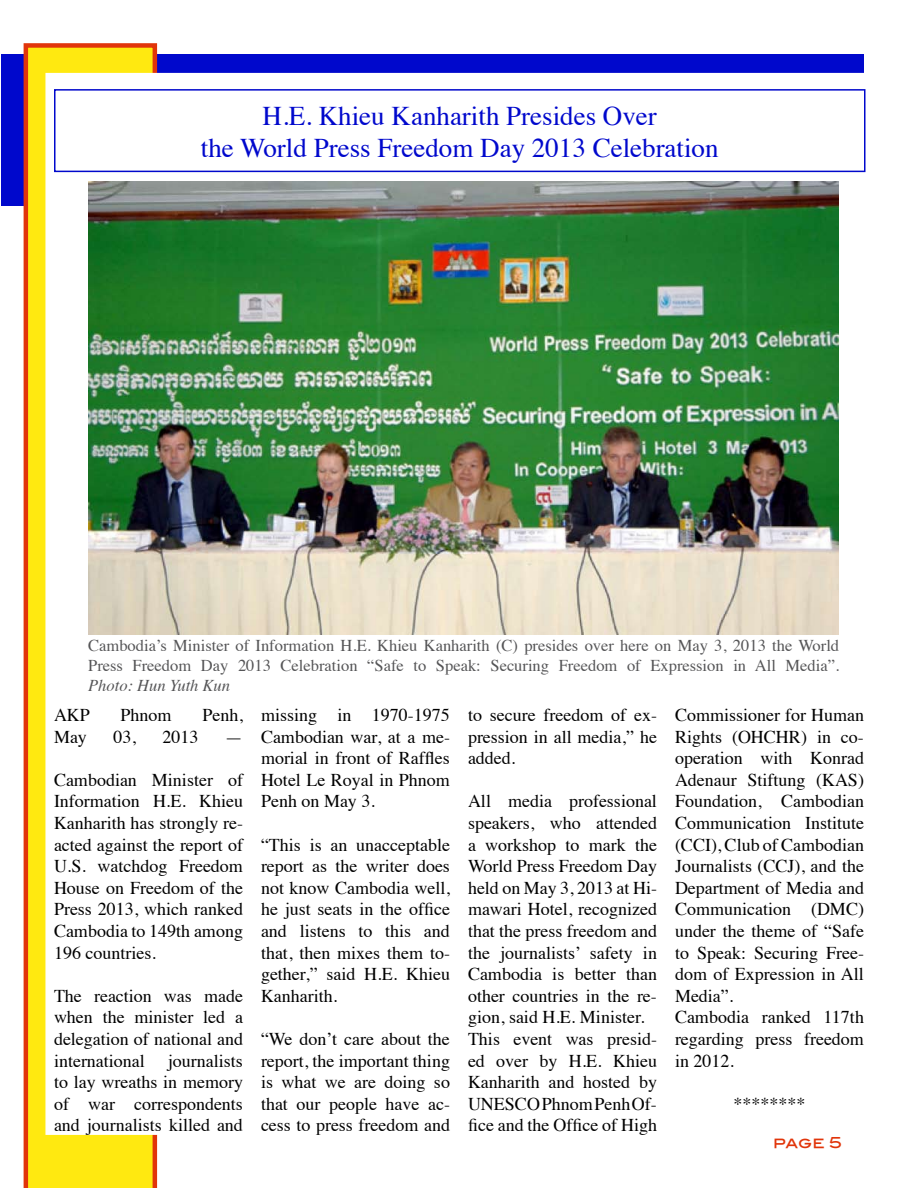
<style>
.page{position:relative;width:918px;height:1188px;background:#fff}
.page>*{position:absolute;margin:0;border:0;box-sizing:border-box;transform-origin:0 0}
.t1{font:27px/32.4px "Times";color:#0008cc;text-align:center}
.t2{font:18px/21.6px "Times";color:#000;text-align:justify}
.t3{font:16.5px/19.8px "Times";color:#555557}
.t4{font:italic 16.5px "Times";color:#555557}
.t5{font:15px "Blair Md ITCTT Medium";color:#e1350a}
</style>
<div class="page">
<div style="left:1px;top:54px;width:863px;height:152px;background:#0008cc"></div>
<svg style="left:24px;top:43px;width:133px;height:1145px;background:#f9ca0f"></svg>
<div style="left:45px;top:73px;width:831px;height:1062px;background:#fff;border:2px solid #fff"></div>
<div style="left:54px;top:89px;width:812px;height:83px;border:2px solid #0008cc"></div>
<img style="left:88px;top:182px;width:751px;height:452px">
<h1 class="t1" style="left:201px;top:97px;width:519px">H.E. Khieu Kanharith Presides Over<br>the World Press Freedom Day 2013 Celebration</h1>
<p class="t3" style="left:88px;top:635px;width:753px">Cambodia’s Minister of Information H.E. Khieu Kanharith (C) presides over here on May 3, 2013 the World<br>Press Freedom Day 2013 Celebration “Safe to Speak: Securing Freedom of Expression in All Media”.</p>
<p class="t4" style="left:88px;top:671px;width:143px">Photo: Hun Yuth Kun</p>
<p class="t2" style="left:54px;top:703px;width:37px">AKP</p>
<p class="t2" style="left:120px;top:703px;width:53px">Phnom</p>
<p class="t2" style="left:202px;top:703px;width:42px">Penh,</p>
<p class="t2" style="left:54px;top:724px;width:34px">May</p>
<p class="t2" style="left:113px;top:724px;width:24px">03,</p>
<p class="t2" style="left:162px;top:724px;width:37px">2013</p>
<p class="t2" style="left:225px;top:724px;width:19px">—</p>
<p class="t2" style="left:54px;top:767px;width:191px">Cambodian Minister of Information H.E. Khieu Kanharith has strongly re&shy;acted against the report of U.S. watchdog Freedom House on Freedom of the Press 2013, which ranked Cambodia to 149th among 196 countries.</p>
<p class="t2" style="left:54px;top:983px;width:190px">The reaction was made when the minister led a delegation of national and international</p>
<p class="t2" style="left:54px;top:1048px;width:191px;text-indent:114px">journalists to lay wreaths in memory of war correspondents and journalists killed and</p>
<p class="t2" style="left:261px;top:703px;width:190px">missing in 1970-1975<br>Cambodian war, at a me&shy;morial in front of Raffles Hotel Le Royal in Phnom Penh on May 3.</p>
<p class="t2" style="left:261px;top:832px;width:191px">“This is an unacceptable report as the writer does not know Cambodia well, he just seats in the office and listens to this and that, then mixes them to&shy;gether,” said H.E. Khieu Kanharith.</p>
<p class="t2" style="left:261px;top:1027px;width:190px">“We don’t care about the report, the important thing is what we are doing so that our people have ac&shy;cess to press freedom and</p>
<p class="t2" style="left:468px;top:703px;width:190px">to secure freedom of ex&shy;pression in all media,” he added.</p>
<p class="t2" style="left:468px;top:789px;width:191px;text-align:left">All media professional speakers, who attended a workshop to mark the<br>World Press Freedom Day held on May 3, 2013 at Hi&shy;mawari Hotel, recognized that the press freedom and the journalists’ safety in<br>Cambodia is better than other countries in the re&shy;gion, said H.E. Minister.<br>This event was presid&shy;ed over by H.E. Khieu<br>Kanharith and hosted by<br>UNESCO Phnom Penh Of&shy;fice and the Office of High</p>
<p class="t2" style="left:675px;top:703px;width:191px;text-align:left">Commissioner for Human<br>Rights (OHCHR) in co&shy;operation with Konrad<br>Adenaur Stiftung (KAS)<br>Foundation, Cambodian<br>Communication Institute (CCI), Club of Cambodian<br>Journalists (CCJ), and the<br>Department of Media and<br>Communication (DMC) under the theme of “Safe to Speak: Securing Free&shy;dom of Expression in All<br>Media”.<br>Cambodia ranked 117th regarding press freedom in 2012.</p>
<p class="t2" style="left:734px;top:1091px;width:73px">********</p>
<p class="t5" style="left:773px;top:1131px;width:71px">page 5</p>
</div>
